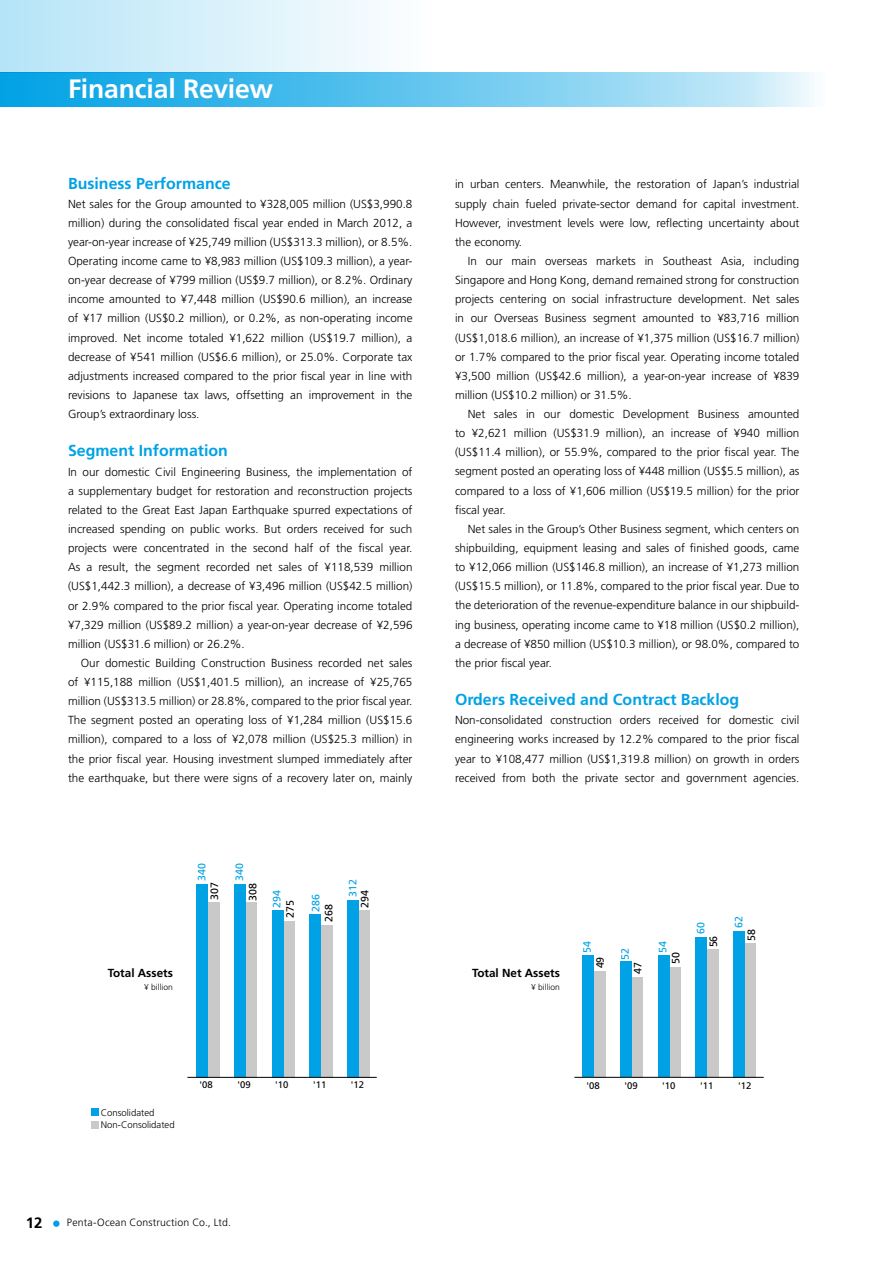
<style>
.page{position:relative;width:893px;height:1263px;background:#fff}
.page>*{position:absolute;margin:0;border:0;box-sizing:border-box;transform-origin:0 0}
.t1{font:700 26.55px "Frutiger";letter-spacing:-.01em;color:#fff}
.t2{font:700 15.9px "Frutiger";color:#00a2e5}
.t3{font:700 15px "Frutiger LT Std";color:#000}
.t4{font:300 11.7px/19.2px "Frutiger";color:#000;text-align:justify}
.t5{font:700 11.7px "Frutiger";color:#000}
.t6{font:10.65px "Frutiger";color:#000}
.t7{font:10.65px "Frutiger";color:#00a2e5}
.t8{font:300 10.5px "Frutiger LT Std";letter-spacing:.015em;color:#000}
.t9{font:9.6px "Frutiger";color:#000}
.t10{font:300 9.6px/12.8px "Frutiger";color:#000}
.t11{font:300 8.55px "Frutiger";color:#000}
</style>
<div class="page">
<svg style="left:0;top:72px;width:815px;height:34px;background:#64c6ee"></svg>
<div style="left:0;top:0;width:438px;height:72px;background:linear-gradient(to right,#b5e4f7,#feffff)"></div>
<div style="left:53px;top:1220px;width:7px;height:7px;background:#00a2e5;border-radius:50%"></div>
<div style="left:208px;top:903px;width:11px;height:174px;background:#c9c9ca"></div>
<div style="left:246px;top:902px;width:11px;height:175px;background:#c9c9ca"></div>
<div style="left:283px;top:921px;width:12px;height:156px;background:#c9c9ca"></div>
<div style="left:321px;top:925px;width:11px;height:152px;background:#c9c9ca"></div>
<div style="left:359px;top:910px;width:11px;height:167px;background:#c9c9ca"></div>
<div style="left:197px;top:884px;width:11px;height:193px;background:#00a2e5"></div>
<div style="left:234px;top:884px;width:12px;height:193px;background:#00a2e5"></div>
<div style="left:272px;top:910px;width:11px;height:167px;background:#00a2e5"></div>
<div style="left:310px;top:915px;width:11px;height:162px;background:#00a2e5"></div>
<div style="left:347px;top:900px;width:12px;height:177px;background:#00a2e5"></div>
<div style="left:594px;top:971px;width:11px;height:106px;background:#c9c9ca"></div>
<div style="left:632px;top:977px;width:11px;height:100px;background:#c9c9ca"></div>
<div style="left:669px;top:968px;width:12px;height:109px;background:#c9c9ca"></div>
<div style="left:707px;top:949px;width:11px;height:128px;background:#c9c9ca"></div>
<div style="left:745px;top:943px;width:11px;height:134px;background:#c9c9ca"></div>
<div style="left:583px;top:955px;width:11px;height:122px;background:#00a2e5"></div>
<div style="left:620px;top:961px;width:12px;height:116px;background:#00a2e5"></div>
<div style="left:658px;top:955px;width:11px;height:122px;background:#00a2e5"></div>
<div style="left:696px;top:937px;width:11px;height:140px;background:#00a2e5"></div>
<div style="left:733px;top:931px;width:12px;height:146px;background:#00a2e5"></div>
<div style="left:91px;top:1108px;width:8px;height:8px;background:#00a2e5"></div>
<div style="left:91px;top:1121px;width:8px;height:8px;background:#c9c9ca"></div>
<hr style="left:187px;top:1077px;width:190px;height:1px;background:#000">
<hr style="left:574px;top:1077px;width:190px;height:1px;background:#000">
<h1 class="t1" style="left:68px;top:74px;width:207px">Financial Review</h1>
<h2 class="t2" style="left:68px;top:174px;width:164px">Business Performance</h2>
<p class="t4" style="left:68px;top:194px;width:346px">Net sales for the Group amounted to ¥328,005 million (US$3,990.8 million) during the consolidated fiscal year ended in March 2012, a year-on-year increase of ¥25,749 million (US$313.3 million), or 8.5%.<br>Operating income came to ¥8,983 million (US$109.3 million), a year&shy;on-year decrease of ¥799 million (US$9.7 million), or 8.2%. Ordinary income amounted to ¥7,448 million (US$90.6 million), an increase of ¥17 million (US$0.2 million), or 0.2%, as non-operating income improved. Net income totaled ¥1,622 million (US$19.7 million), a decrease of ¥541 million (US$6.6 million), or 25.0%. Corporate tax adjustments increased compared to the prior fiscal year in line with revisions to Japanese tax laws, offsetting an improvement in the Group’s extraordinary loss.</p>
<h2 class="t2" style="left:68px;top:442px;width:161px">Segment Information</h2>
<p class="t4" style="left:68px;top:462px;width:346px">In our domestic Civil Engineering Business, the implementation of a supplementary budget for restoration and reconstruction projects related to the Great East Japan Earthquake spurred expectations of increased spending on public works. But orders received for such projects were concentrated in the second half of the fiscal year.<br>As a result, the segment recorded net sales of ¥118,539 million (US$1,442.3 million), a decrease of ¥3,496 million (US$42.5 million) or 2.9% compared to the prior fiscal year. Operating income totaled ¥7,329 million (US$89.2 million) a year-on-year decrease of ¥2,596 million (US$31.6 million) or 26.2%.</p>
<p class="t4" style="left:68px;top:653px;width:346px;text-indent:13px">Our domestic Building Construction Business recorded net sales of ¥115,188 million (US$1,401.5 million), an increase of ¥25,765 million (US$313.5 million) or 28.8%, compared to the prior fiscal year.<br>The segment posted an operating loss of ¥1,284 million (US$15.6 million), compared to a loss of ¥2,078 million (US$25.3 million) in the prior fiscal year. Housing investment slumped immediately after the earthquake, but there were signs of a recovery later on, mainly</p>
<p class="t5" style="left:108px;top:966px;width:66px">Total Assets</p>
<p class="t11" style="left:144px;top:982px;width:30px">¥ billion</p>
<p class="t7" style="left:195px;top:881px;width:19px;rotate:-90deg">340</p>
<p class="t6" style="left:208px;top:900px;width:19px;rotate:-90deg">307</p>
<p class="t7" style="left:233px;top:881px;width:19px;rotate:-90deg">340</p>
<p class="t6" style="left:247px;top:900px;width:19px;rotate:-90deg">308</p>
<p class="t7" style="left:271px;top:908px;width:19px;rotate:-90deg">294</p>
<p class="t6" style="left:284px;top:918px;width:19px;rotate:-90deg">275</p>
<p class="t7" style="left:309px;top:912px;width:19px;rotate:-90deg">286</p>
<p class="t6" style="left:322px;top:922px;width:19px;rotate:-90deg">268</p>
<p class="t7" style="left:347px;top:897px;width:19px;rotate:-90deg">312</p>
<p class="t6" style="left:358px;top:907px;width:19px;rotate:-90deg">294</p>
<p class="t4" style="left:455px;top:175px;width:346px">in urban centers. Meanwhile, the restoration of Japan’s industrial supply chain fueled private-sector demand for capital investment.<br>However, investment levels were low, reflecting uncertainty about the economy.</p>
<p class="t4" style="left:455px;top:251px;width:346px;text-indent:13px">In our main overseas markets in Southeast Asia, including Singapore and Hong Kong, demand remained strong for construction projects centering on social infrastructure development. Net sales in our Overseas Business segment amounted to ¥83,716 million (US$1,018.6 million), an increase of ¥1,375 million (US$16.7 million) or 1.7% compared to the prior fiscal year. Operating income totaled ¥3,500 million (US$42.6 million), a year-on-year increase of ¥839 million (US$10.2 million) or 31.5%.</p>
<p class="t4" style="left:455px;top:404px;width:346px;text-indent:13px">Net sales in our domestic Development Business amounted to ¥2,621 million (US$31.9 million), an increase of ¥940 million (US$11.4 million), or 55.9%, compared to the prior fiscal year. The segment posted an operating loss of ¥448 million (US$5.5 million), as compared to a loss of ¥1,606 million (US$19.5 million) for the prior fiscal year.</p>
<p class="t4" style="left:455px;top:519px;width:346px;text-indent:13px">Net sales in the Group’s Other Business segment, which centers on shipbuilding, equipment leasing and sales of finished goods, came to ¥12,066 million (US$146.8 million), an increase of ¥1,273 million (US$15.5 million), or 11.8%, compared to the prior fiscal year. Due to the deterioration of the revenue-expenditure balance in our shipbuild&shy;ing business, operating income came to ¥18 million (US$0.2 million), a decrease of ¥850 million (US$10.3 million), or 98.0%, compared to the prior fiscal year.</p>
<h2 class="t2" style="left:455px;top:690px;width:286px">Orders Received and Contract Backlog</h2>
<p class="t4" style="left:455px;top:711px;width:346px">Non-consolidated construction orders received for domestic civil engineering works increased by 12.2% compared to the prior fiscal year to ¥108,477 million (US$1,319.8 million) on growth in orders received from both the private sector and government agencies.</p>
<p class="t5" style="left:472px;top:966px;width:89px">Total Net Assets</p>
<p class="t11" style="left:531px;top:982px;width:30px">¥ billion</p>
<p class="t7" style="left:581px;top:953px;width:13px;rotate:-90deg">54</p>
<p class="t6" style="left:594px;top:968px;width:13px;rotate:-90deg">49</p>
<p class="t7" style="left:657px;top:953px;width:13px;rotate:-90deg">54</p>
<p class="t7" style="left:619px;top:960px;width:13px;rotate:-90deg">52</p>
<p class="t6" style="left:669px;top:964px;width:13px;rotate:-90deg">50</p>
<p class="t6" style="left:632px;top:974px;width:13px;rotate:-90deg">47</p>
<p class="t7" style="left:694px;top:934px;width:13px;rotate:-90deg">60</p>
<p class="t6" style="left:707px;top:947px;width:13px;rotate:-90deg">56</p>
<p class="t7" style="left:732px;top:928px;width:13px;rotate:-90deg">62</p>
<p class="t6" style="left:745px;top:941px;width:13px;rotate:-90deg">58</p>
<p class="t10" style="left:101px;top:1106px;width:75px">Consolidated<br>Non-Consolidated</p>
<p class="t9" style="left:200px;top:1079px;width:15px">'08</p>
<p class="t9" style="left:237px;top:1079px;width:15px">'09</p>
<p class="t9" style="left:275px;top:1079px;width:15px">'10</p>
<p class="t9" style="left:313px;top:1079px;width:15px">'11</p>
<p class="t9" style="left:351px;top:1079px;width:15px">'12</p>
<p class="t9" style="left:586px;top:1080px;width:15px">'08</p>
<p class="t9" style="left:624px;top:1080px;width:15px">'09</p>
<p class="t9" style="left:662px;top:1080px;width:15px">'10</p>
<p class="t9" style="left:700px;top:1080px;width:15px">'11</p>
<p class="t9" style="left:738px;top:1080px;width:15px">'12</p>
<p class="t3" style="left:26px;top:1213px;width:18px">12</p>
<p class="t8" style="left:67px;top:1216px;width:166px">Penta-Ocean Construction Co., Ltd.</p>
</div>
